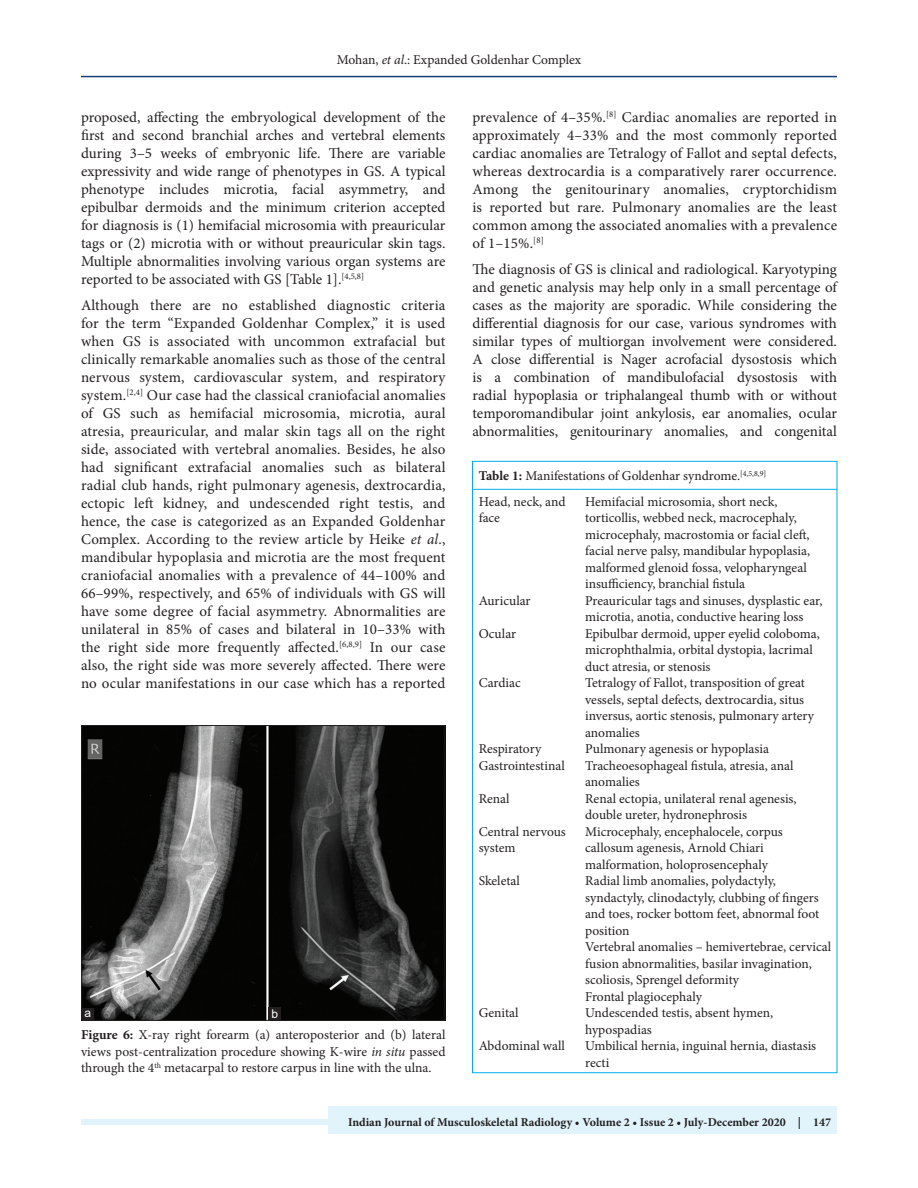
<style>
.page{position:relative;width:918px;height:1188px;background:#fff}
.page>*{position:absolute;margin:0;border:0;box-sizing:border-box;transform-origin:0 0}
.TX{font:15px/18px "Minion Pro";color:#231f20;text-align:justify}
.TB{font:13.5px/16.5px "Minion Pro";color:#231f20}
.FGC{font:13.5px/16.5px "Minion Pro";color:#231f20;text-align:justify}
.TBL{font:13.5px/16.5px "Minion Pro";color:#231f20}
.TT{font:13.5px "Minion Pro";letter-spacing:-.005em;color:#231f20}
.t1{font:700 12px "Minion Pro";color:#231f20}
.LABEL{font:12px "Arial";color:#fff}
.s1{font-style:italic}
.s2{font-weight:700}
</style>
<div class="page">
<hr style="left:81px;top:76px;width:756px;height:1px;background:#164077">
<div style="left:81px;top:1119px;width:756px;height:6px;background:#e1f4fc"></div>
<div style="left:329px;top:1106px;width:508px;height:28px;background:#e1f4fc"></div>
<hr style="left:473px;top:489px;width:102px;height:1px;background:#00aeef">
<hr style="left:579px;top:489px;width:258px;height:1px;background:#00aeef">
<img style="left:83px;top:727px;width:360px;height:292px">
<div style="left:81px;top:725px;width:364px;height:296px;border:1px solid #231f20"></div>
<div style="left:269px;top:1007px;width:12px;height:13px;background:#231f20"></div>
<div style="left:82px;top:1008px;width:12px;height:13px;background:#231f20"></div>
<p class="TB" style="left:337px;top:51px;width:246px">Mohan, <span class="s1">et al</span>.: Expanded Goldenhar Complex</p>
<p class="TX" style="left:81px;top:109px;width:366px">proposed, affecting the embryological development of the first and second branchial arches and vertebral elements during 3–5 weeks of embryonic life. There are variable expressivity and wide range of phenotypes in GS. A typical phenotype includes microtia, facial asymmetry, and epibulbar dermoids and the minimum criterion accepted for diagnosis is (1) hemifacial microsomia with preauricular tags or (2) microtia with or without preauricular skin tags.<br>Multiple abnormalities involving various organ systems are reported to be associated with GS [Table 1].<sup>[4,5,8]</sup></p>
<p class="TX" style="left:81px;top:296px;width:366px">Although there are no established diagnostic criteria for the term “Expanded Goldenhar Complex,” it is used when GS is associated with uncommon extrafacial but clinically remarkable anomalies such as those of the central nervous system, cardiovascular system, and respiratory system.<sup>[2,4]</sup> Our case had the classical craniofacial anomalies of GS such as hemifacial microsomia, microtia, aural atresia, preauricular, and malar skin tags all on the right side, associated with vertebral anomalies. Besides, he also had significant extrafacial anomalies such as bilateral radial club hands, right pulmonary agenesis, dextrocardia, ectopic left kidney, and undescended right testis, and hence, the case is categorized as an Expanded Goldenhar Complex. According to the review article by Heike <span class="s1">et al</span>., mandibular hypoplasia and microtia are the most frequent craniofacial anomalies with a prevalence of 44–100% and 66–99%, respectively, and 65% of individuals with GS will have some degree of facial asymmetry. Abnormalities are unilateral in 85% of cases and bilateral in 10–33% with the right side more frequently affected.<sup>[6,8,9]</sup> In our case also, the right side was more severely affected. There were no ocular manifestations in our case which has a reported</p>
<p class="LABEL" style="left:85px;top:1005px;width:8px">a</p>
<p class="LABEL" style="left:272px;top:1006px;width:8px">b</p>
<p class="FGC" style="left:81px;top:1027px;width:366px"><span class="s2">Figure 6:</span> X-ray right forearm (a) anteroposterior and (b) lateral views post-centralization procedure showing K-wire <span class="s1">in situ</span> passed through the 4<sup>th</sup> metacarpal to restore carpus in line with the ulna.</p>
<p class="TX" style="left:472px;top:109px;width:366px">prevalence of 4–35%.<sup>[8]</sup> Cardiac anomalies are reported in approximately 4–33% and the most commonly reported cardiac anomalies are Tetralogy of Fallot and septal defects, whereas dextrocardia is a comparatively rarer occurrence.<br>Among the genitourinary anomalies, cryptorchidism is reported but rare. Pulmonary anomalies are the least common among the associated anomalies with a prevalence of 1–15%.<sup>[8]</sup></p>
<p class="TX" style="left:472px;top:260px;width:366px">The diagnosis of GS is clinical and radiological. Karyotyping and genetic analysis may help only in a small percentage of cases as the majority are sporadic. While considering the differential diagnosis for our case, various syndromes with similar types of multiorgan involvement were considered.<br>A close differential is Nager acrofacial dysostosis which is a combination of mandibulofacial dysostosis with radial hypoplasia or triphalangeal thumb with or without temporomandibular joint ankylosis, ear anomalies, ocular abnormalities, genitourinary anomalies, and congenital</p>
<p class="TT" style="left:479px;top:467px;width:289px"><span class="s2">Table 1:</span> Manifestations of Goldenhar syndrome.<sup>[4,5,8,9]</sup></p>
<p class="TB" style="left:479px;top:493px;width:88px">Head, neck, and face</p>
<p class="TB" style="left:585px;top:493px;width:227px">Hemifacial microsomia, short neck, torticollis, webbed neck, macrocephaly, microcephaly, macrostomia or facial cleft, facial nerve palsy, mandibular hypoplasia, malformed glenoid fossa, velopharyngeal insufficiency, branchial fistula</p>
<p class="TB" style="left:479px;top:592px;width:53px">Auricular</p>
<p class="TB" style="left:585px;top:592px;width:239px">Preauricular tags and sinuses, dysplastic ear, microtia, anotia, conductive hearing loss</p>
<p class="TB" style="left:479px;top:625px;width:39px">Ocular</p>
<p class="TB" style="left:585px;top:625px;width:236px">Epibulbar dermoid, upper eyelid coloboma, microphthalmia, orbital dystopia, lacrimal duct atresia, or stenosis</p>
<p class="TB" style="left:479px;top:675px;width:44px">Cardiac</p>
<p class="TB" style="left:585px;top:675px;width:230px">Tetralogy of Fallot, transposition of great vessels, septal defects, dextrocardia, situs inversus, aortic stenosis, pulmonary artery anomalies</p>
<p class="TB" style="left:479px;top:741px;width:64px">Respiratory</p>
<p class="TB" style="left:585px;top:741px;width:185px">Pulmonary agenesis or hypoplasia</p>
<p class="TB" style="left:479px;top:757px;width:88px">Gastrointestinal</p>
<p class="TB" style="left:585px;top:757px;width:210px">Tracheoesophageal fistula, atresia, anal anomalies</p>
<p class="TB" style="left:479px;top:790px;width:32px">Renal</p>
<p class="TB" style="left:585px;top:790px;width:213px">Renal ectopia, unilateral renal agenesis, double ureter, hydronephrosis</p>
<p class="TB" style="left:479px;top:823px;width:89px">Central nervous system</p>
<p class="TB" style="left:585px;top:823px;width:199px">Microcephaly, encephalocele, corpus callosum agenesis, Arnold Chiari malformation, holoprosencephaly</p>
<p class="TB" style="left:479px;top:873px;width:43px">Skeletal</p>
<p class="TB" style="left:585px;top:873px;width:236px">Radial limb anomalies, polydactyly, syndactyly, clinodactyly, clubbing of fingers and toes, rocker bottom feet, abnormal foot position</p>
<p class="TB" style="left:585px;top:939px;width:248px">Vertebral anomalies – hemivertebrae, cervical fusion abnormalities, basilar invagination, scoliosis, Sprengel deformity</p>
<p class="TB" style="left:585px;top:988px;width:118px">Frontal plagiocephaly</p>
<p class="TB" style="left:479px;top:1005px;width:41px">Genital</p>
<p class="TB" style="left:585px;top:1005px;width:190px">Undescended testis, absent hymen, hypospadias</p>
<p class="TBL" style="left:479px;top:1038px;width:88px">Abdominal wall</p>
<p class="TBL" style="left:585px;top:1038px;width:233px">Umbilical hernia, inguinal hernia, diastasis recti</p>
<p class="t1" style="left:348px;top:1113px;width:484px">Indian Journal of Musculoskeletal Radiology • Volume 2 • Issue 2 • July-December 2020 | 147</p>
</div>
